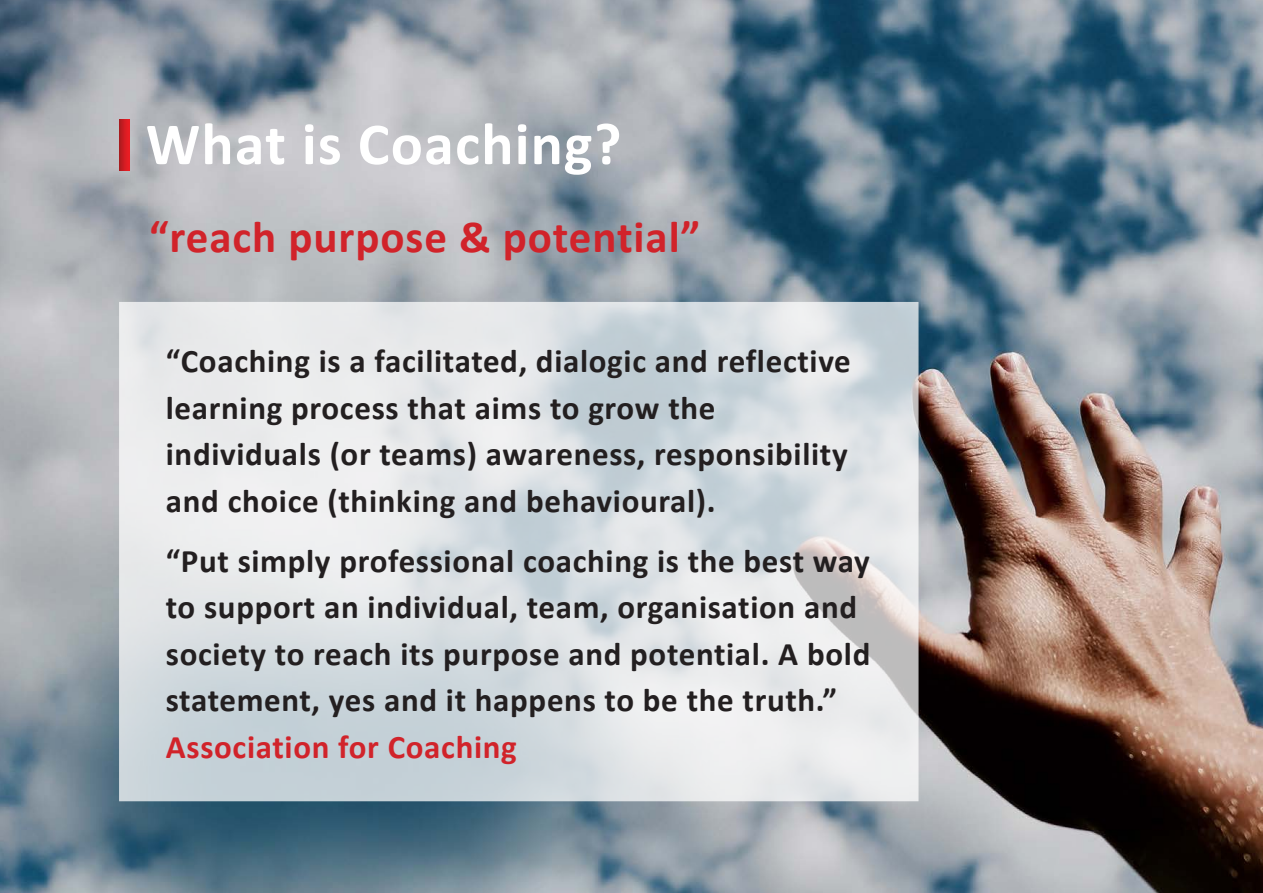
<style>
.page{position:relative;width:1263px;height:893px;background:#fff}
.page>*{position:absolute;margin:0;border:0;box-sizing:border-box;transform-origin:0 0}
.t1{font:700 60px "Calibri";letter-spacing:.02em;color:#fff}
.t2{font:700 45px "Calibri";letter-spacing:.02em;color:#d1232a}
.t3{font:700 33px/46.5px "Calibri";letter-spacing:.02em;color:#231f20}
.t4{font:700 33px "Calibri";letter-spacing:.02em;color:#d1232a}
</style>
<div class="page">
<img style="left:0;top:0;width:1263px;height:893px">
<svg style="left:119px;top:302px;width:799px;height:499px;background:#dbe0e4"></svg>
<svg style="left:119px;top:119px;width:11px;height:51px"></svg>
<p class="t1" style="left:146px;top:106px;width:477px">What is Coaching?</p>
<p class="t2" style="left:149px;top:208px;width:553px">“reach purpose &amp; potential”</p>
<p class="t3" style="left:166px;top:338px;width:686px">“Coaching is a facilitated, dialogic and reflective learning process that aims to grow the individuals (or teams) awareness, responsibility and choice (thinking and behavioural).</p>
<p class="t3" style="left:166px;top:538px;width:706px">“Put simply professional coaching is the best way to support an individual, team, organisation and society to reach its purpose and potential. A bold statement, yes and it happens to be the truth.”</p>
<p class="t4" style="left:166px;top:726px;width:353px">Association for Coaching</p>
</div>
